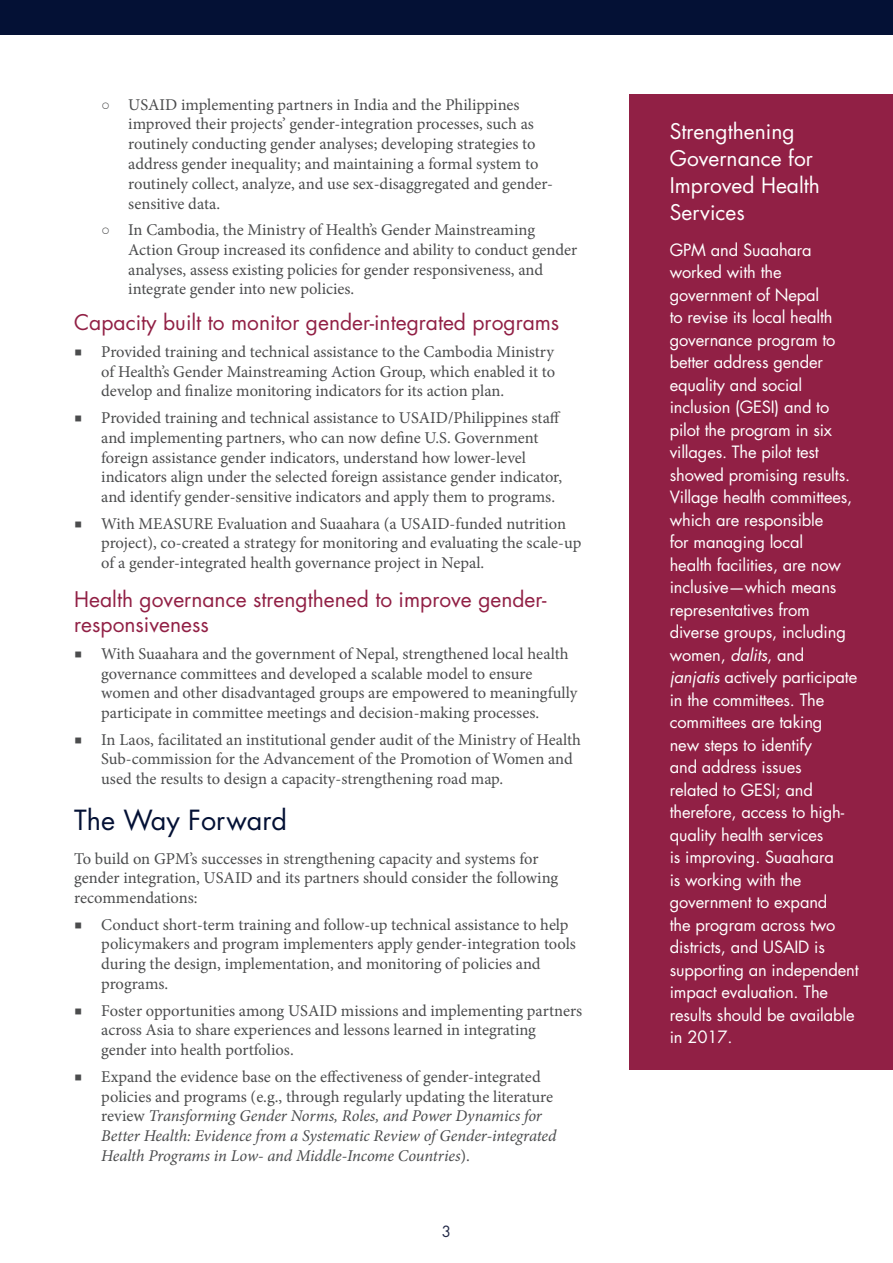
<style>
.page{position:relative;width:893px;height:1263px;background:#fff}
.page>*{position:absolute;margin:0;border:0;box-sizing:border-box;transform-origin:0 0}
.Heading_1{font:27px "Futura Std";color:#041135}
.Heading_2{font:21px/25.2px "Futura Std";color:#912045}
.Call-Out_Box_Heading{font:21px/27px "Futura Std";color:#fff}
.body_before_bullet{font:16.5px/19.8px "Minion Pro";color:#4b4c4d}
.Callout_Text{font:16.5px/22.5px "Futura Std";letter-spacing:-.01em;color:#fff}
.t1{font:italic 16.5px/19.8px "Minion Pro";letter-spacing:-.005em;color:#4b4c4d}
.t2{font:15px "Futura Std";color:#232a48}
.s1{font-family:"Arial";font-size:15px}
.s2{font-style:normal}
.s3{font-style:italic}
</style>
<div class="page">
<div style="left:0;top:0;width:893px;height:35px;background:#041135"></div>
<div style="left:629px;top:94px;width:264px;height:976px;background:#912045"></div>
<p class="body_before_bullet" style="left:128px;top:94px;width:426px;text-indent:-27px"><span class="s1">○</span> USAID implementing partners in India and the Philippines improved their projects’ gender-integration processes, such as routinely conducting gender analyses; developing strategies to address gender inequality; and maintaining a formal system to routinely collect, analyze, and use sex-disaggregated and gender&shy;sensitive data.</p>
<p class="body_before_bullet" style="left:128px;top:220px;width:451px;text-indent:-27px"><span class="s1">○</span> In Cambodia, the Ministry of Health’s Gender Mainstreaming Action Group increased its confidence and ability to conduct gender analyses, assess existing policies for gender responsiveness, and integrate gender into new policies.</p>
<p class="Heading_2" style="left:74px;top:310px;width:487px">Capacity built to monitor gender-integrated programs</p>
<p class="body_before_bullet" style="left:101px;top:342px;width:455px;text-align:justify">Provided training and technical assistance to the Cambodia Ministry of Health’s Gender Mainstreaming Action Group, which enabled it to develop and finalize monitoring indicators for its action plan.</p>
<p class="body_before_bullet" style="left:101px;top:408px;width:462px">Provided training and technical assistance to USAID/Philippines staff and implementing partners, who can now define U.S. Government foreign assistance gender indicators, understand how lower-level indicators align under the selected foreign assistance gender indicator, and identify gender-sensitive indicators and apply them to programs.</p>
<p class="body_before_bullet" style="left:101px;top:514px;width:482px">With MEASURE Evaluation and Suaahara (a USAID-funded nutrition project), co-created a strategy for monitoring and evaluating the scale-up of a gender-integrated health governance project in Nepal.</p>
<p class="Heading_2" style="left:74px;top:587px;width:474px">Health governance strengthened to improve gender&shy;responsiveness</p>
<p class="body_before_bullet" style="left:101px;top:644px;width:478px">With Suaahara and the government of Nepal, strengthened local health governance committees and developed a scalable model to ensure women and other disadvantaged groups are empowered to meaningfully participate in committee meetings and decision-making processes.</p>
<p class="body_before_bullet" style="left:101px;top:730px;width:481px">In Laos, facilitated an institutional gender audit of the Ministry of Health<br>Sub-commission for the Advancement of the Promotion of Women and used the results to design a capacity-strengthening road map.</p>
<p class="Heading_1" style="left:74px;top:803px;width:214px">The Way Forward</p>
<p class="body_before_bullet" style="left:74px;top:848px;width:486px">To build on GPM’s successes in strengthening capacity and systems for gender integration, USAID and its partners should consider the following recommendations:</p>
<p class="body_before_bullet" style="left:101px;top:914px;width:476px">Conduct short-term training and follow-up technical assistance to help policymakers and program implementers apply gender-integration tools during the design, implementation, and monitoring of policies and programs.</p>
<p class="body_before_bullet" style="left:101px;top:1000px;width:482px">Foster opportunities among USAID missions and implementing partners across Asia to share experiences and lessons learned in integrating gender into health portfolios.</p>
<p class="t1" style="left:101px;top:1066px;width:457px"><span class="s2">Expand the evidence base on the effectiveness of gender-integrated policies and programs (e.g., through regularly updating the literature review</span> Transforming Gender Norms, Roles, and Power Dynamics for Better Health: Evidence from a Systematic Review of Gender-integrated Health Programs in Low- and Middle-Income Countries<span class="s2">).</span></p>
<p class="t2" style="left:442px;top:1222px;width:11px">3</p>
<p class="Call-Out_Box_Heading" style="left:670px;top:118px;width:152px">Strengthening<br>Governance for<br>Improved Health<br>Services</p>
<p class="Callout_Text" style="left:670px;top:239px;width:190px">GPM and Suaahara worked with the government of Nepal<br>to revise its local health governance program to better address gender equality and social inclusion (GESI) and to pilot the program in six villages. The pilot test showed promising results.<br>Village health committees, which are responsible<br>for managing local<br>health facilities, are now inclusive—which means representatives from diverse groups, including women, <span class="s3">dalits</span>, and <span class="s3">janjatis</span> actively participate in the committees. The committees are taking<br>new steps to identify<br>and address issues<br>related to GESI; and therefore, access to high&shy;quality health services<br>is improving. Suaahara<br>is working with the government to expand<br>the program across two districts, and USAID is supporting an independent impact evaluation. The results should be available in 2017.</p>
</div>
